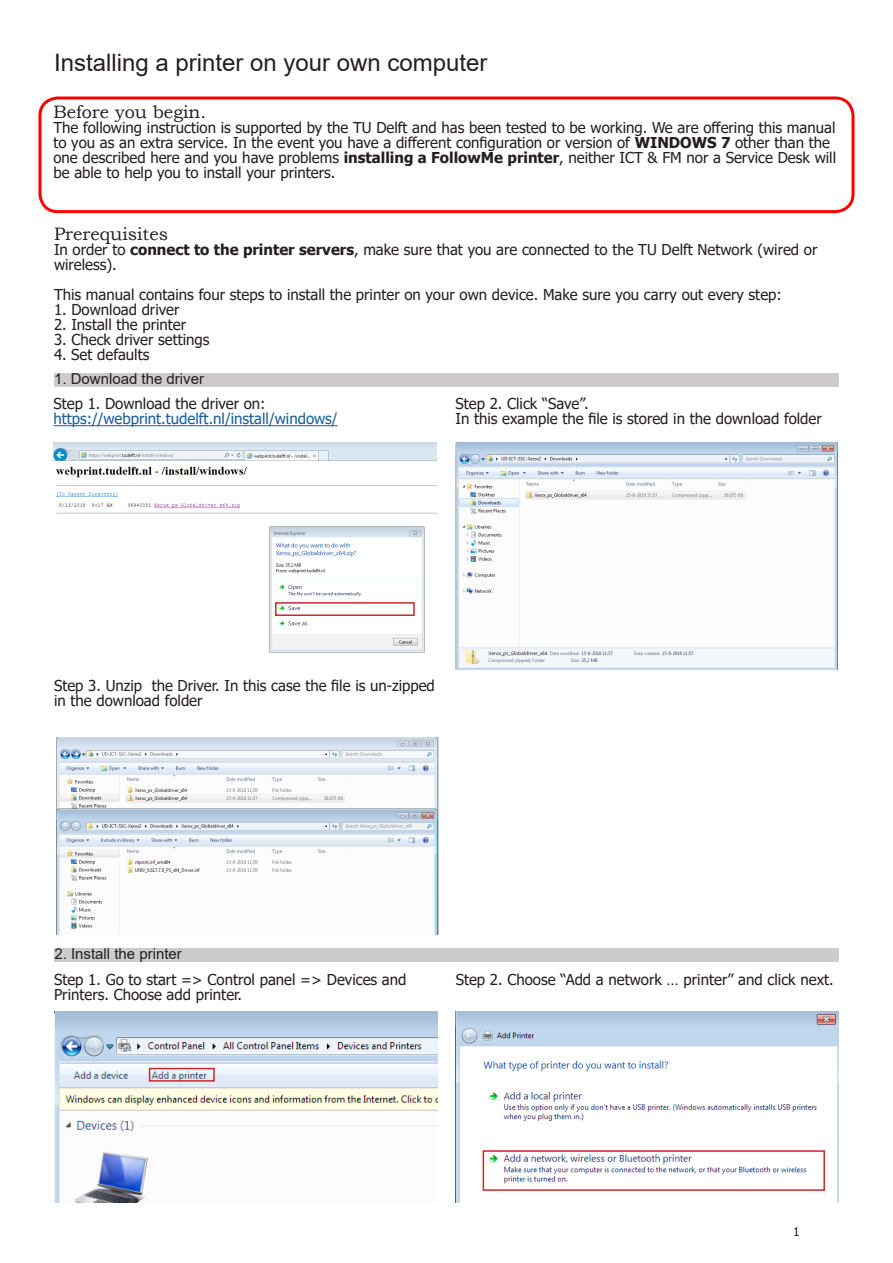
<style>
.page{position:relative;width:893px;height:1263px;background:#fff}
.page>*{position:absolute;margin:0;border:0;box-sizing:border-box;transform-origin:0 0}
._1_header{font:24px "Arial";color:#231f20}
._1_1_header{font:18px "Bookman Old Style";color:#231f20}
.gewone_tekst{font:15px/15px "Tahoma";color:#231f20}
.gewone_tekst-2{font:15px "Tahoma";color:#175d9e}
.gewone_tekst-3{font:15px "Arial";color:#231f20}
.page_numbering{font:12px "Tahoma";color:#231f20}
.s1{font-weight:700}
</style>
<div class="page">
<div style="left:38px;top:96px;width:816px;height:117px;border:3px solid #f00;border-radius:18px"></div>
<div style="left:54px;top:373px;width:784px;height:14px;background:#cecbcc"></div>
<div style="left:54px;top:948px;width:785px;height:13px;background:#cecbcc"></div>
<hr style="left:53px;top:425px;width:285px;height:1px;background:#175d9e">
<img style="left:53px;top:442px;width:383px;height:211px">
<img style="left:455px;top:442px;width:383px;height:227px">
<img style="left:57px;top:737px;width:381px;height:197px">
<img style="left:54px;top:1011px;width:383px;height:191px">
<img style="left:456px;top:1011px;width:383px;height:191px">
<div style="left:275px;top:602px;width:140px;height:14px;border:1px solid #d1232a"></div>
<div style="left:149px;top:1068px;width:66px;height:14px;border:1px solid #d1232a"></div>
<div style="left:483px;top:1150px;width:342px;height:41px;border:1px solid #d1232a"></div>
<p class="_1_header" style="left:54px;top:47px;width:435px">Installing a printer on your own computer</p>
<p class="_1_1_header" style="left:53px;top:100px;width:154px">Before you begin.</p>
<p class="gewone_tekst" style="left:53px;top:121px;width:783px">The following instruction is supported by the TU Delft and has been tested to be working. We are offering this manual</p>
<p class="gewone_tekst" style="left:53px;top:136px;width:784px">to you as an extra service. In the event you have a different configuration or version of <span class="s1">WINDOWS 7</span> other than the one described here and you have problems <span class="s1">installing a FollowMe printer</span>, neither ICT &amp; FM nor a Service Desk will be able to help you to install your printers.</p>
<p class="_1_1_header" style="left:54px;top:222px;width:116px">Prerequisites</p>
<p class="gewone_tekst" style="left:54px;top:243px;width:765px">In order to <span class="s1">connect to the printer servers</span>, make sure that you are connected to the TU Delft Network (wired or wireless).</p>
<p class="gewone_tekst" style="left:54px;top:288px;width:729px">This manual contains four steps to install the printer on your own device. Make sure you carry out every step:</p>
<p class="gewone_tekst" style="left:54px;top:303px;width:127px">1. Download driver</p>
<p class="gewone_tekst" style="left:54px;top:318px;width:134px">2. Install the printer</p>
<p class="gewone_tekst" style="left:54px;top:333px;width:157px">3. Check driver settings</p>
<p class="gewone_tekst" style="left:54px;top:348px;width:97px">4. Set defaults</p>
<p class="gewone_tekst-3" style="left:54px;top:369px;width:152px">1. Download the driver</p>
<p class="gewone_tekst" style="left:53px;top:397px;width:214px">Step 1. Download the driver on:</p>
<p class="gewone_tekst-2" style="left:53px;top:409px;width:286px">https://webprint.tudelft.nl/install/windows/</p>
<p class="gewone_tekst" style="left:455px;top:397px;width:135px">Step 2. Click “Save”.</p>
<p class="gewone_tekst" style="left:455px;top:412px;width:368px">In this example the file is stored in the download folder</p>
<p class="gewone_tekst" style="left:54px;top:679px;width:382px">Step 3. Unzip the Driver. In this case the file is un-zipped in the download folder</p>
<p class="gewone_tekst-3" style="left:54px;top:943px;width:129px">2. Install the printer</p>
<p class="gewone_tekst" style="left:54px;top:972px;width:354px">Step 1. Go to start =&gt; Control panel =&gt; Devices and<br>Printers. Choose add printer.</p>
<p class="gewone_tekst" style="left:456px;top:972px;width:379px">Step 2. Choose “Add a network … printer” and click next.</p>
<p class="page_numbering" style="left:793px;top:1224px;width:8px">1</p>
</div>
